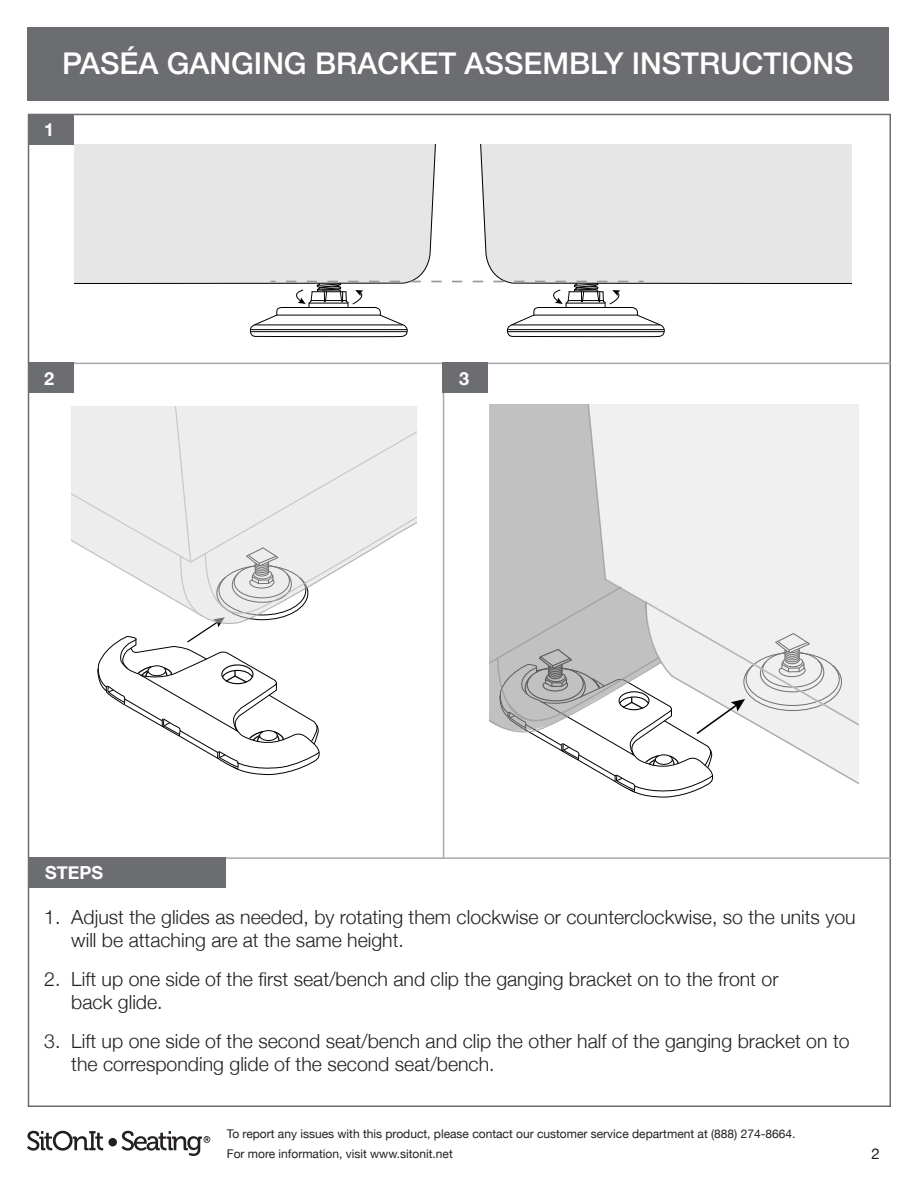
<style>
.page{position:relative;width:918px;height:1188px;background:#fff}
.page>*{position:absolute;margin:0;border:0;box-sizing:border-box;transform-origin:0 0}
.t1{font:500 30px "Helvetica Neue";color:#fff}
.t2{font:300 19.5px/23.4px "Helvetica Neue";color:#231f20}
.Section_Header{font:700 18px "Helvetica Neue";color:#fff}
.t3{font:15px "Helvetica Neue";color:#231f20}
.t4{font:12px/19.8px "Helvetica Neue";color:#231f20}
</style>
<div class="page">
<svg style="left:27px;top:1131px;width:183px;height:25px"></svg>
<div style="left:28px;top:114px;width:45px;height:31px;background:#6c6d70"></div>
<hr style="left:29px;top:857px;width:862px;height:2px;background:#a8a9ad">
<div style="left:27px;top:27px;width:862px;height:73px;background:#6c6d70"></div>
<div style="left:29px;top:857px;width:197px;height:31px;background:#6c6d70"></div>
<div style="left:477px;top:145px;width:374px;height:139px;background:#e6e6e6"></div>
<div style="left:75px;top:145px;width:364px;height:139px;background:#e6e6e6"></div>
<svg style="left:249px;top:281px;width:416px;height:57px"></svg>
<hr style="left:30px;top:363px;width:861px;height:1px;background:#a8a9ad">
<div style="left:28px;top:363px;width:45px;height:30px;background:#6c6d70"></div>
<hr style="left:443px;top:364px;width:1px;height:495px;background:#a8a9ad">
<div style="left:443px;top:363px;width:45px;height:30px;background:#6c6d70"></div>
<svg style="left:97px;top:622px;width:223px;height:154px"></svg>
<svg style="left:71px;top:406px;width:346px;height:216px;fill:#ededed"></svg>
<div style="left:661px;top:405px;width:198px;height:197px;background:#f0f0f0"></div>
<div style="left:843px;top:602px;width:16px;height:183px;background:#f0f0f0"></div>
<svg style="left:489px;top:405px;width:172px;height:39px;fill:#c1c1c1"></svg>
<svg style="left:489px;top:444px;width:354px;height:354px"></svg>
<h1 class="t1" style="left:62px;top:39px;width:793px">PASÉA GANGING BRACKET ASSEMBLY INSTRUCTIONS</h1>
<p class="Section_Header" style="left:44px;top:116px;width:12px">1</p>
<p class="Section_Header" style="left:44px;top:364px;width:12px">2</p>
<p class="Section_Header" style="left:459px;top:364px;width:12px">3</p>
<p class="Section_Header" style="left:45px;top:859px;width:60px">STEPS</p>
<p class="t2" style="left:71px;top:904px;width:786px;text-indent:-27px">1. Adjust the glides as needed, by rotating them clockwise or counterclockwise, so the units you will be attaching are at the same height.</p>
<p class="t2" style="left:71px;top:966px;width:709px;text-indent:-27px">2. Lift up one side of the first seat/bench and clip the ganging bracket on to the front or back glide.</p>
<p class="t2" style="left:71px;top:1028px;width:780px;text-indent:-27px">3. Lift up one side of the second seat/bench and clip the other half of the ganging bracket on to the corresponding glide of the second seat/bench.</p>
<p class="t4" style="left:227px;top:1125px;width:570px">To report any issues with this product, please contact our customer service department at (888) 274-8664.<br>For more information, visit www.sitonit.net</p>
<p class="t3" style="left:872px;top:1143px;width:10px">2</p>
</div>
